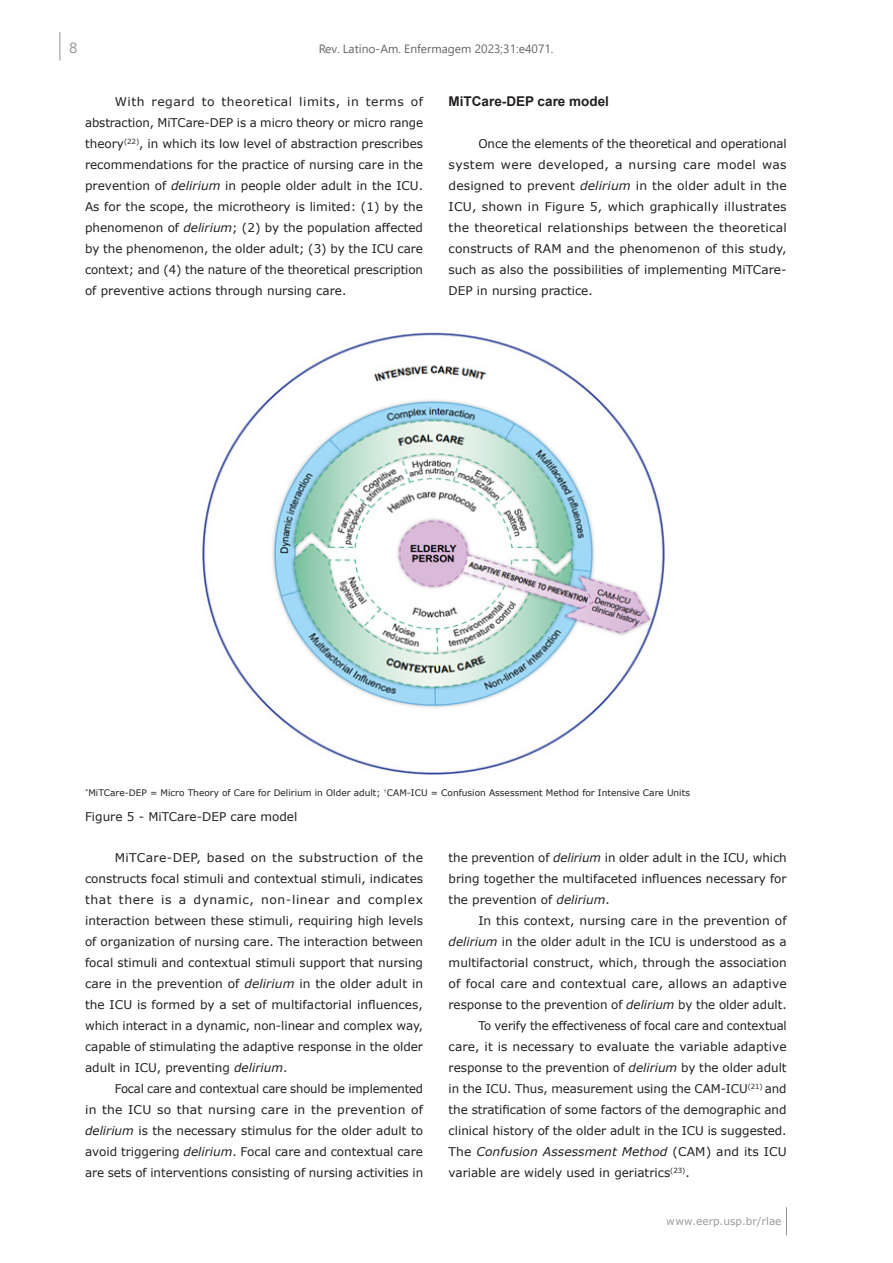
<style>
.page{position:relative;width:893px;height:1263px;background:#fff}
.page>*{position:absolute;margin:0;border:0;box-sizing:border-box;transform-origin:0 0}
.SUB2{font:700 13.5px "Arial";color:#231f20}
.t1{font:13.5px "Geneva";color:#6c6d70}
.Texto{font:12px/21px "Verdana";color:#231f20;text-align:justify}
.t2{font:12px "Segoe UI";color:#231f20}
.Título_de_figura{font:12px "Verdana";color:#231f20}
.t3{font:10.5px "Verdana";color:#6c6d70}
.Rodapé_Fig{font:9px "Verdana";color:#231f20}
.s1{font-style:italic}
</style>
<div class="page">
<svg style="left:786px;top:1207px;width:1px;height:28px"></svg>
<svg style="left:60px;top:32px;width:1px;height:29px"></svg>
<img style="left:202px;top:332px;width:463px;height:443px">
<p class="t1" style="left:68px;top:40px;width:11px">8</p>
<p class="t2" style="left:318px;top:38px;width:237px">Rev. Latino-Am. Enfermagem 2023;31:e4071.</p>
<p class="Texto" style="left:85px;top:91px;width:340px;text-indent:30px">With regard to theoretical limits, in terms of abstraction, MiTCare-DEP is a micro theory or micro range theory<sup>(22)</sup>, in which its low level of abstraction prescribes recommendations for the practice of nursing care in the prevention of <span class="s1">delirium</span> in people older adult in the ICU.<br>As for the scope, the microtheory is limited: (1) by the phenomenon of <span class="s1">delirium</span>; (2) by the population affected by the phenomenon, the older adult; (3) by the ICU care context; and (4) the nature of the theoretical prescription of preventive actions through nursing care.</p>
<p class="SUB2" style="left:449px;top:92px;width:162px">MiTCare-DEP care model</p>
<p class="Texto" style="left:449px;top:133px;width:340px;text-indent:30px">Once the elements of the theoretical and operational system were developed, a nursing care model was designed to prevent <span class="s1">delirium</span> in the older adult in the ICU, shown in Figure 5, which graphically illustrates the theoretical relationships between the theoretical constructs of RAM and the phenomenon of this study, such as also the possibilities of implementing MiTCare-DEP in nursing practice.</p>
<p class="Rodapé_Fig" style="left:85px;top:786px;width:606px"><sup>*</sup>MiTCare-DEP = Micro Theory of Care for Delirium in Older adult; <sup>†</sup>CAM-ICU = Confusion Assessment Method for Intensive Care Units</p>
<p class="Título_de_figura" style="left:85px;top:808px;width:214px">Figure 5 - MiTCare-DEP care model</p>
<p class="Texto" style="left:85px;top:847px;width:340px;text-indent:30px">MiTCare-DEP, based on the substruction of the constructs focal stimuli and contextual stimuli, indicates that there is a dynamic, non-linear and complex interaction between these stimuli, requiring high levels of organization of nursing care. The interaction between focal stimuli and contextual stimuli support that nursing care in the prevention of <span class="s1">delirium</span> in the older adult in the ICU is formed by a set of multifactorial influences, which interact in a dynamic, non-linear and complex way, capable of stimulating the adaptive response in the older adult in ICU, preventing <span class="s1">delirium</span>.</p>
<p class="Texto" style="left:85px;top:1078px;width:340px;text-indent:30px">Focal care and contextual care should be implemented in the ICU so that nursing care in the prevention of <span class="s1">delirium</span> is the necessary stimulus for the older adult to avoid triggering <span class="s1">delirium</span>. Focal care and contextual care are sets of interventions consisting of nursing activities in</p>
<p class="Texto" style="left:449px;top:847px;width:340px">the prevention of <span class="s1">delirium</span> in older adult in the ICU, which bring together the multifaceted influences necessary for the prevention of <span class="s1">delirium</span>.</p>
<p class="Texto" style="left:449px;top:910px;width:340px;text-indent:30px">In this context, nursing care in the prevention of <span class="s1">delirium</span> in the older adult in the ICU is understood as a multifactorial construct, which, through the association of focal care and contextual care, allows an adaptive response to the prevention of <span class="s1">delirium</span> by the older adult.</p>
<p class="Texto" style="left:449px;top:1015px;width:340px;text-indent:30px">To verify the effectiveness of focal care and contextual care, it is necessary to evaluate the variable adaptive response to the prevention of <span class="s1">delirium</span> by the older adult in the ICU. Thus, measurement using the CAM-ICU<sup>(21)</sup> and the stratification of some factors of the demographic and clinical history of the older adult in the ICU is suggested.<br>The <span class="s1">Confusion Assessment Method</span> (CAM) and its ICU variable are widely used in geriatrics<sup>(23)</sup>.</p>
<p class="t3" style="left:667px;top:1214px;width:116px">www.eerp.usp.br/rlae</p>
</div>
